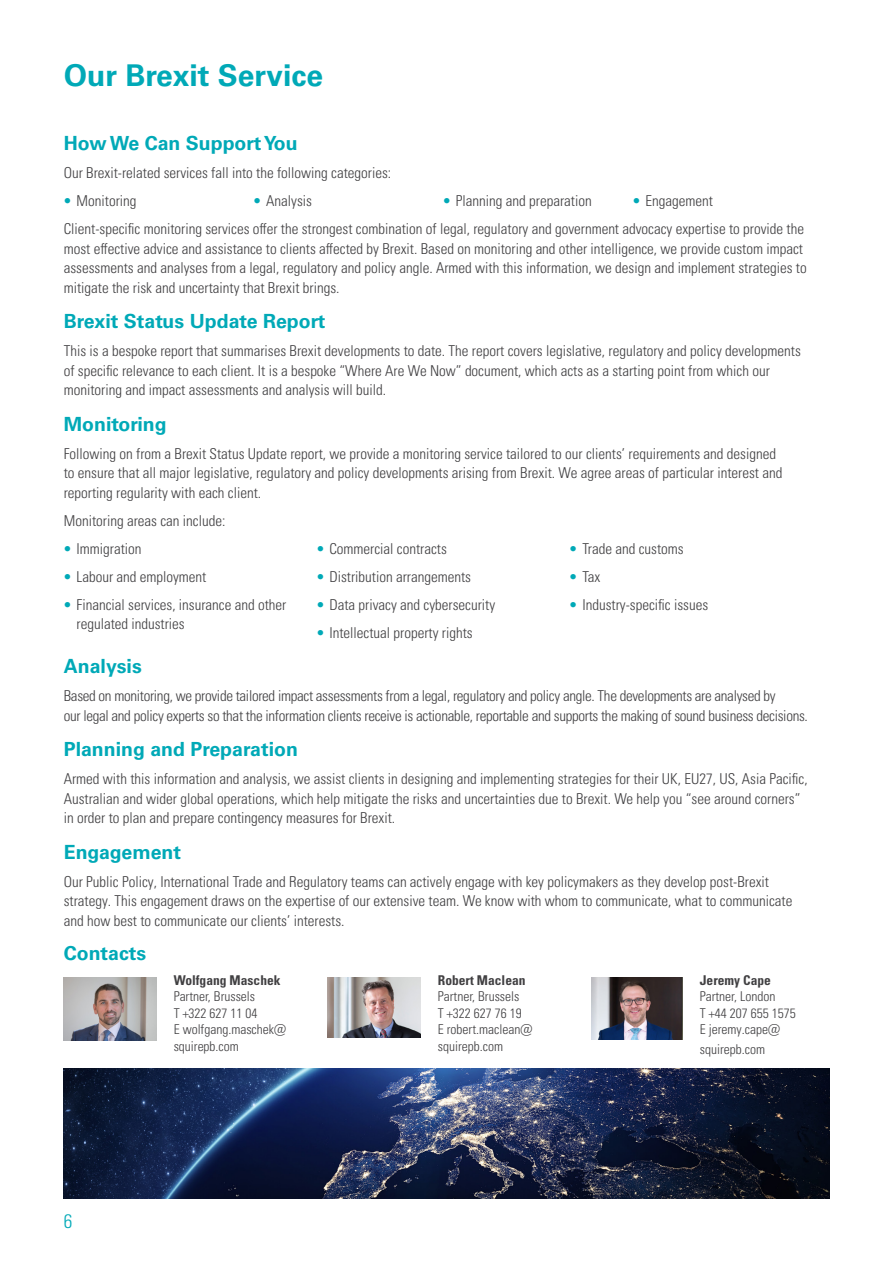
<style>
.page{position:relative;width:893px;height:1263px;background:#fff}
.page>*{position:absolute;margin:0;border:0;box-sizing:border-box;transform-origin:0 0}
.t1{font:700 30px "Univers LTCYR 65";color:#00a9b7}
.t2{font:700 19.5px "Univers LTCYR 65";color:#00a9b7}
.t3{font:19.5px "Univers LTCYR 47 Light Cond";color:#00a9b7}
.t4{font:15px/19.5px "Univers LTCYR 47 Light Cond";color:#414042}
.t5{font:15px/19.5px "Univers LTCYR 47 Light Cond";letter-spacing:-.02em;color:#414042}
.t6{font:13.5px/16.5px "Univers LTCYR 47 Light Cond";color:#414042}
.t7{font:13.5px "Univers LTCYR 67 Bold Cond";color:#414042}
.s1{color:#00a9b7}
</style>
<div class="page">
<img style="left:64px;top:977px;width:93px;height:63px">
<img style="left:328px;top:977px;width:93px;height:60px">
<img style="left:591px;top:977px;width:92px;height:62px">
<img style="left:64px;top:1069px;width:765px;height:130px">
<h1 class="t1" style="left:64px;top:54px;width:261px">Our Brexit Service</h1>
<h2 class="t2" style="left:64px;top:130px;width:235px">How We Can Support You</h2>
<p class="t4" style="left:64px;top:162px;width:329px">Our Brexit-related services fall into the following categories:</p>
<p class="t4" style="left:64px;top:190px;width:74px"><span class="s1">•</span> Monitoring</p>
<p class="t4" style="left:253px;top:190px;width:60px"><span class="s1">•</span> Analysis</p>
<p class="t4" style="left:443px;top:190px;width:150px"><span class="s1">•</span> Planning and preparation</p>
<p class="t4" style="left:64px;top:186px;width:742px;line-height:28px;text-indent:569px"><span class="s1">•</span> Engagement<br>Client-specific monitoring services offer the strongest combination of legal, regulatory and government advocacy expertise to provide the</p>
<p class="t4" style="left:64px;top:238px;width:744px">most effective advice and assistance to clients affected by Brexit. Based on monitoring and other intelligence, we provide custom impact assessments and analyses from a legal, regulatory and policy angle. Armed with this information, we design and implement strategies to mitigate the risk and uncertainty that Brexit brings.</p>
<h2 class="t2" style="left:64px;top:308px;width:263px">Brexit Status Update Report</h2>
<p class="t4" style="left:64px;top:340px;width:739px">This is a bespoke report that summarises Brexit developments to date. The report covers legislative, regulatory and policy developments of specific relevance to each client. It is a bespoke “Where Are We Now” document, which acts as a starting point from which our monitoring and impact assessments and analysis will build.</p>
<h2 class="t2" style="left:64px;top:410px;width:104px">Monitoring</h2>
<p class="t4" style="left:64px;top:443px;width:720px">Following on from a Brexit Status Update report, we provide a monitoring service tailored to our clients’ requirements and designed to ensure that all major legislative, regulatory and policy developments arising from Brexit. We agree areas of particular interest and reporting regularity with each client.</p>
<p class="t4" style="left:64px;top:510px;width:163px">Monitoring areas can include:</p>
<p class="t4" style="left:64px;top:538px;width:79px"><span class="s1">•</span> Immigration</p>
<p class="t4" style="left:64px;top:566px;width:144px"><span class="s1">•</span> Labour and employment</p>
<p class="t4" style="left:77px;top:594px;width:211px;text-indent:-13px"><span class="s1">•</span> Financial services, insurance and other regulated industries</p>
<p class="t4" style="left:317px;top:538px;width:132px"><span class="s1">•</span> Commercial contracts</p>
<p class="t4" style="left:317px;top:566px;width:156px"><span class="s1">•</span> Distribution arrangements</p>
<p class="t4" style="left:317px;top:594px;width:180px"><span class="s1">•</span> Data privacy and cybersecurity</p>
<p class="t4" style="left:317px;top:622px;width:158px"><span class="s1">•</span> Intellectual property rights</p>
<p class="t4" style="left:570px;top:538px;width:116px"><span class="s1">•</span> Trade and customs</p>
<p class="t4" style="left:570px;top:566px;width:32px"><span class="s1">•</span> Tax</p>
<p class="t4" style="left:570px;top:594px;width:140px"><span class="s1">•</span> Industry-specific issues</p>
<h2 class="t2" style="left:64px;top:653px;width:80px">Analysis</h2>
<p class="t5" style="left:64px;top:685px;width:746px">Based on monitoring, we provide tailored impact assessments from a legal, regulatory and policy angle. The developments are analysed by<br>our legal and policy experts so that the information clients receive is actionable, reportable and supports the making of sound business decisions.</p>
<h2 class="t2" style="left:64px;top:736px;width:236px">Planning and Preparation</h2>
<p class="t4" style="left:64px;top:768px;width:745px">Armed with this information and analysis, we assist clients in designing and implementing strategies for their UK, EU27, US, Asia Pacific,<br>Australian and wider global operations, which help mitigate the risks and uncertainties due to Brexit. We help you “see around corners” in order to plan and prepare contingency measures for Brexit.</p>
<h2 class="t2" style="left:64px;top:838px;width:119px">Engagement</h2>
<p class="t4" style="left:64px;top:871px;width:730px">Our Public Policy, International Trade and Regulatory teams can actively engage with key policymakers as they develop post-Brexit strategy. This engagement draws on the expertise of our extensive team. We know with whom to communicate, what to communicate and how best to communicate our clients’ interests.</p>
<h2 class="t2" style="left:64px;top:939px;width:84px">Contacts</h2>
<p class="t7" style="left:174px;top:972px;width:108px">Wolfgang Maschek</p>
<p class="t6" style="left:174px;top:988px;width:114px">Partner, Brussels<br>T +322 627 11 04<br>E wolfgang.maschek@ squirepb.com</p>
<p class="t7" style="left:700px;top:972px;width:73px">Jeremy Cape</p>
<p class="t6" style="left:700px;top:988px;width:97px">Partner, London<br>T +44 207 655 1575<br>E jeremy.cape@</p>
<p class="t6" style="left:700px;top:1040px;width:67px">squirepb.com</p>
<p class="t7" style="left:438px;top:972px;width:89px">Robert Maclean</p>
<p class="t6" style="left:438px;top:988px;width:96px">Partner, Brussels<br>T +322 627 76 19<br>E robert.maclean@ squirepb.com</p>
<h2 class="t3" style="left:64px;top:1208px;width:10px">6</h2>
</div>
